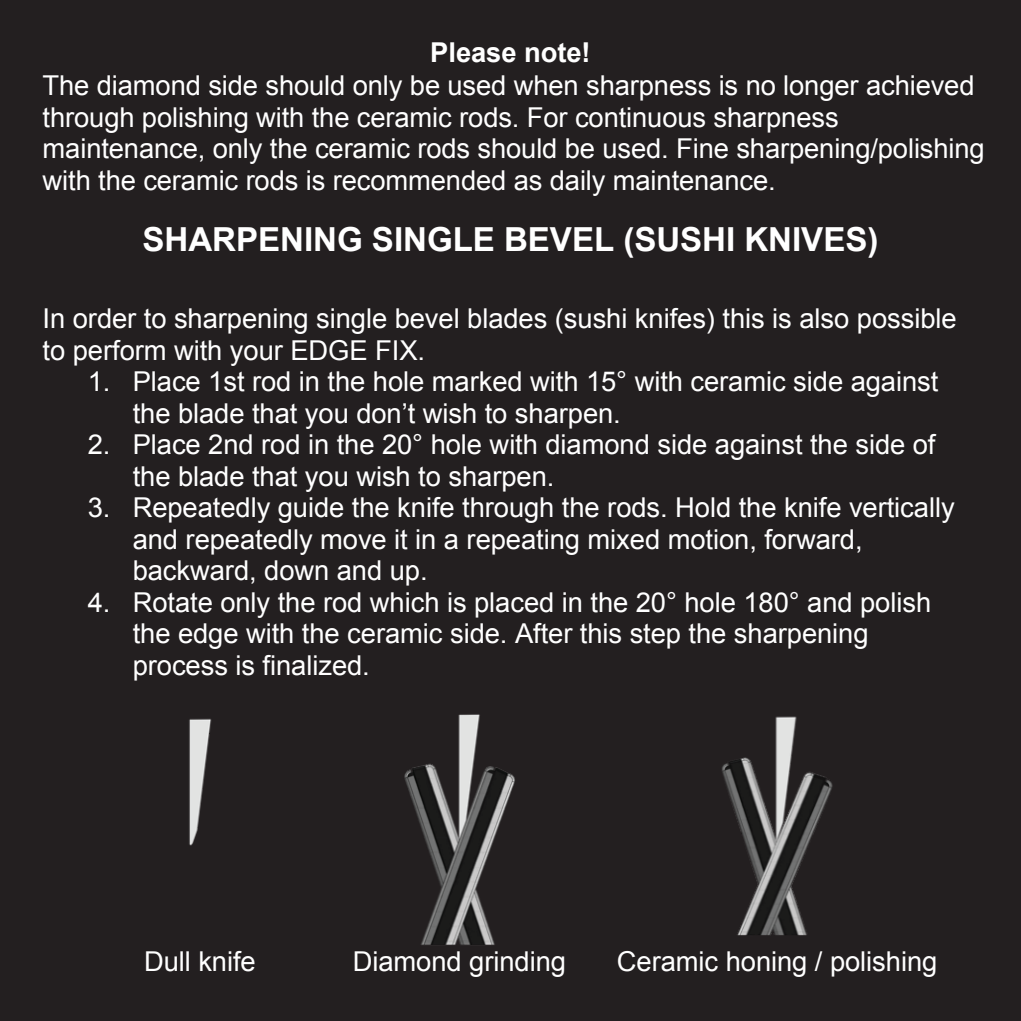
<style>
.page{position:relative;width:1021px;height:1021px;background:#fff}
.page>*{position:absolute;margin:0;border:0;box-sizing:border-box;transform-origin:0 0}
.t1{font:700 33px "Arial";color:#fff}
.t2{font:27.3px/31.5px "Arial";letter-spacing:-.005em;color:#fff}
.t3{font:700 27.3px "Arial";letter-spacing:-.005em;color:#fff}
</style>
<div class="page">
<div style="left:0;top:0;width:1020px;height:1020px;background:#231f20"></div>
<img style="left:189px;top:718px;width:23px;height:128px">
<img style="left:722px;top:716px;width:111px;height:220px">
<img style="left:404px;top:714px;width:111px;height:231px">
<p class="t3" style="left:430px;top:35px;width:162px">Please note!</p>
<p class="t2" style="left:43px;top:70px;width:943px">The diamond side should only be used when sharpness is no longer achieved through polishing with the ceramic rods. For continuous sharpness maintenance, only the ceramic rods should be used. Fine sharpening/polishing with the ceramic rods is recommended as daily maintenance.</p>
<p class="t1" style="left:142px;top:218px;width:737px">SHARPENING SINGLE BEVEL (SUSHI KNIVES)</p>
<p class="t2" style="left:43px;top:303px;width:915px">In order to sharpening single bevel blades (sushi knifes) this is also possible to perform with your EDGE FIX.</p>
<p class="t2" style="left:133px;top:366px;width:807px;text-indent:-45px">1. Place 1st rod in the hole marked with 15° with ceramic side against the blade that you don’t wish to sharpen.</p>
<p class="t2" style="left:133px;top:429px;width:804px;text-indent:-45px">2. Place 2nd rod in the 20° hole with diamond side against the side of the blade that you wish to sharpen.</p>
<p class="t2" style="left:133px;top:492px;width:823px;text-indent:-45px">3. Repeatedly guide the knife through the rods. Hold the knife vertically and repeatedly move it in a repeating mixed motion, forward, backward, down and up.</p>
<p class="t2" style="left:133px;top:586px;width:800px;text-indent:-45px">4. Rotate only the rod which is placed in the 20° hole 180° and polish the edge with the ceramic side. After this step the sharpening process is finalized.</p>
<p class="t2" style="left:144px;top:946px;width:113px">Dull knife</p>
<p class="t2" style="left:353px;top:946px;width:215px">Diamond grinding</p>
<p class="t2" style="left:617px;top:946px;width:322px">Ceramic honing / polishing</p>
</div>
